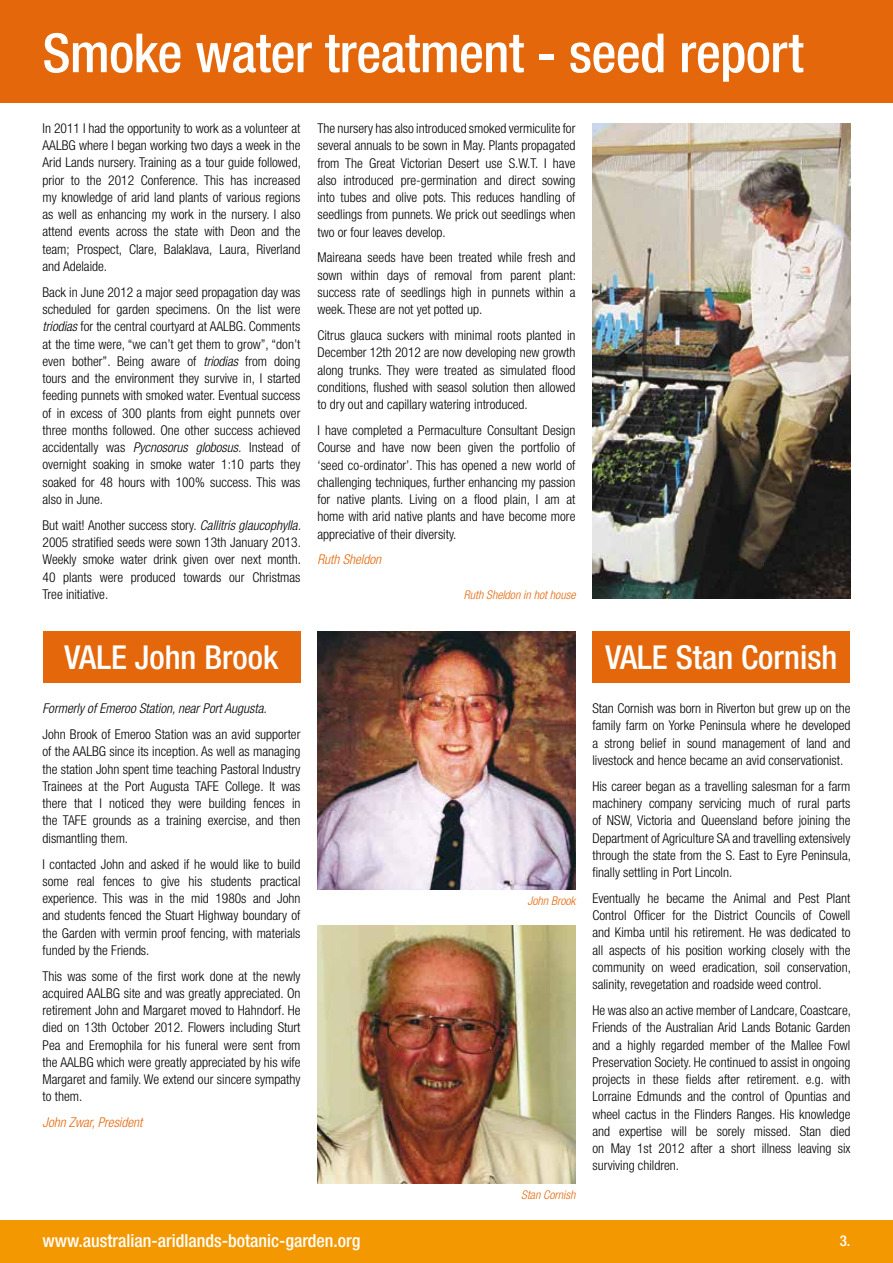
<style>
.page{position:relative;width:893px;height:1263px;background:#fff}
.page>*{position:absolute;margin:0;border:0;box-sizing:border-box;transform-origin:0 0}
.t1{font:500 condensed 54px "Helvetica Neue";letter-spacing:-.01em;color:#fff}
.t2{font:500 condensed 33px "Helvetica Neue";color:#fff}
.t3{font:500 condensed 18px "Helvetica Neue";color:#fff}
.t4{font:500 condensed 15px "Helvetica Neue";color:#fff}
.t5{font:300 condensed 13.5px/17.2px "Helvetica Neue";color:#000;text-align:justify}
.t6{font:italic 300 condensed 13.5px "Helvetica Neue";color:#000}
.t7{font:italic 300 condensed 13.5px "Helvetica Neue";color:#e4680b}
.t8{font:italic 300 condensed 12px "Helvetica Neue";color:#e4680b}
.s1{font-style:italic}
</style>
<div class="page">
<div style="left:0;top:1220px;width:893px;height:43px;background:#f39800"></div>
<div style="left:0;top:0;width:893px;height:102px;background:#e4680b"></div>
<img style="left:592px;top:123px;width:258px;height:476px">
<div style="left:43px;top:631px;width:257px;height:51px;background:#e4680b"></div>
<div style="left:592px;top:631px;width:258px;height:51px;background:#e4680b"></div>
<img style="left:317px;top:631px;width:258px;height:258px">
<img style="left:317px;top:926px;width:258px;height:258px">
<h1 class="t1" style="left:43px;top:21px;width:762px">Smoke water treatment - seed report</h1>
<p class="t5" style="left:43px;top:119px;width:260px">In 2011 I had the opportunity to work as a volunteer at AALBG where I began working two days a week in the Arid Lands nursery. Training as a tour guide followed, prior to the 2012 Conference. This has increased my knowledge of arid land plants of various regions as well as enhancing my work in the nursery. I also attend events across the state with Deon and the team; Prospect, Clare, Balaklava, Laura, Riverland and Adelaide.</p>
<p class="t5" style="left:43px;top:283px;width:259px">Back in June 2012 a major seed propagation day was scheduled for garden specimens. On the list were <span class="s1">triodias</span> for the central courtyard at AALBG. Comments at the time were, “we can’t get them to grow”, “don’t even bother”. Being aware of <span class="s1">triodias</span> from doing tours and the environment they survive in, I started feeding punnets with smoked water. Eventual success of in excess of 300 plants from eight punnets over three months followed. One other success achieved accidentally was <span class="s1">Pycnosorus globosus.</span> Instead of overnight soaking in smoke water 1:10 parts they soaked for 48 hours with 100% success. This was also in June.</p>
<p class="t5" style="left:43px;top:516px;width:260px">But wait! Another success story. <span class="s1">Callitris glaucophylla.<br></span>2005 stratified seeds were sown 13th January 2013.<br>Weekly smoke water drink given over next month.<br>40 plants were produced towards our Christmas Tree initiative.</p>
<p class="t5" style="left:317px;top:120px;width:259px">The nursery has also introduced smoked vermiculite for several annuals to be sown in May. Plants propagated from The Great Victorian Desert use S.W.T. I have also introduced pre-germination and direct sowing into tubes and olive pots. This reduces handling of seedlings from punnets. We prick out seedlings when two or four leaves develop.</p>
<p class="t5" style="left:317px;top:249px;width:260px">Maireana seeds have been treated while fresh and sown within days of removal from parent plant: success rate of seedlings high in punnets within a week. These are not yet potted up.</p>
<p class="t5" style="left:317px;top:327px;width:259px">Citrus glauca suckers with minimal roots planted in December 12th 2012 are now developing new growth along trunks. They were treated as simulated flood conditions, flushed with seasol solution then allowed to dry out and capillary watering introduced.</p>
<p class="t5" style="left:317px;top:421px;width:259px">I have completed a Permaculture Consultant Design Course and have now been given the portfolio of ‘seed co-ordinator’. This has opened a new world of challenging techniques, further enhancing my passion for native plants. Living on a flood plain, I am at home with arid native plants and have become more appreciative of their diversity.</p>
<p class="t7" style="left:317px;top:552px;width:65px">Ruth Sheldon</p>
<p class="t8" style="left:464px;top:588px;width:113px">Ruth Sheldon in hot house</p>
<h2 class="t2" style="left:65px;top:637px;width:215px">VALE John Brook</h2>
<h2 class="t2" style="left:605px;top:637px;width:233px">VALE Stan Cornish</h2>
<p class="t6" style="left:43px;top:701px;width:226px">Formerly of Emeroo Station, near Port Augusta.</p>
<p class="t5" style="left:43px;top:726px;width:259px">John Brook of Emeroo Station was an avid supporter of the AALBG since its inception. As well as managing the station John spent time teaching Pastoral Industry Trainees at the Port Augusta TAFE College. It was there that I noticed they were building fences in the TAFE grounds as a training exercise, and then dismantling them.</p>
<p class="t5" style="left:43px;top:855px;width:259px">I contacted John and asked if he would like to build some real fences to give his students practical experience. This was in the mid 1980s and John and students fenced the Stuart Highway boundary of the Garden with vermin proof fencing, with materials funded by the Friends.</p>
<p class="t5" style="left:43px;top:967px;width:259px">This was some of the first work done at the newly acquired AALBG site and was greatly appreciated. On retirement John and Margaret moved to Hahndorf. He died on 13th October 2012. Flowers including Sturt Pea and Eremophila for his funeral were sent from the AALBG which were greatly appreciated by his wife Margaret and family. We extend our sincere sympathy to them.</p>
<p class="t7" style="left:43px;top:1115px;width:101px">John Zwar, President</p>
<p class="t8" style="left:527px;top:893px;width:49px">John Brook</p>
<p class="t8" style="left:521px;top:1188px;width:56px">Stan Cornish</p>
<p class="t5" style="left:592px;top:700px;width:259px">Stan Cornish was born in Riverton but grew up on the family farm on Yorke Peninsula where he developed a strong belief in sound management of land and livestock and hence became an avid conservationist.</p>
<p class="t5" style="left:592px;top:777px;width:260px">His career began as a travelling salesman for a farm machinery company servicing much of rural parts of NSW, Victoria and Queensland before joining the Department of Agriculture SA and travelling extensively through the state from the S. East to Eyre Peninsula, finally settling in Port Lincoln.</p>
<p class="t5" style="left:592px;top:889px;width:260px">Eventually he became the Animal and Pest Plant Control Officer for the District Councils of Cowell and Kimba until his retirement. He was dedicated to all aspects of his position working closely with the community on weed eradication, soil conservation, salinity, revegetation and roadside weed control.</p>
<p class="t5" style="left:592px;top:1001px;width:260px">He was also an active member of Landcare, Coastcare, Friends of the Australian Arid Lands Botanic Garden and a highly regarded member of the Mallee Fowl Preservation Society. He continued to assist in ongoing projects in these fields after retirement. e.g. with Lorraine Edmunds and the control of Opuntias and wheel cactus in the Flinders Ranges. His knowledge and expertise will be sorely missed. Stan died on May 1st 2012 after a short illness leaving six surviving children.</p>
<h3 class="t3" style="left:43px;top:1229px;width:319px">www.australian-aridlands-botanic-garden.org</h3>
<p class="t4" style="left:840px;top:1231px;width:12px">3.</p>
</div>
